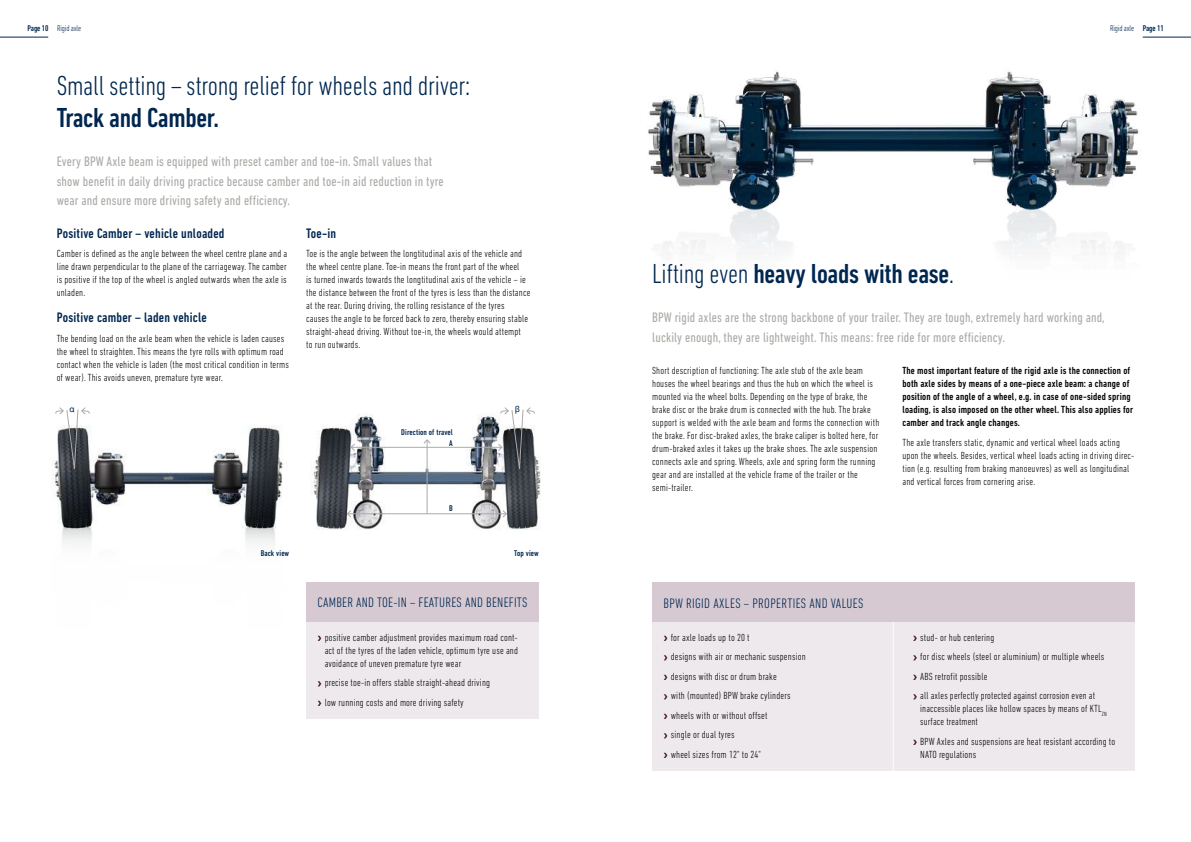
<style>
.page{position:relative;width:1191px;height:842px;background:#fff}
.page>*{position:absolute;margin:0;border:0;box-sizing:border-box;transform-origin:0 0}
.t1{font:500 condensed 28px "DIN Next LT Pro";letter-spacing:-.01em;color:#002750}
.t2{font:300 condensed 28px "DIN Next LT Pro";letter-spacing:-.01em;color:#002750}
.t3{font:condensed 14px/19.5px "DIN Next LT Pro";letter-spacing:.01em;color:#adaaa7}
.t4{font:300 condensed 14px "DIN Next LT Pro";letter-spacing:.025em;color:#002750}
.t5{font:500 condensed 14px "DIN Next LT Pro";letter-spacing:.015em;color:#002750}
.t6{font:300 condensed 10.5px/13px "DIN Next LT Pro";letter-spacing:.015em;color:#000}
.t7{font:500 condensed 10.5px/13px "DIN Next LT Pro";letter-spacing:.015em;color:#000}
.t8{font:500 condensed 8.5px "DIN Next LT Pro";letter-spacing:.015em;color:#002750}
.t9{font:300 condensed 8.5px "DIN Next LT Pro";letter-spacing:-.015em;color:#002750}
.t10{font:8.5px "Helvetica";color:#002750}
.s1{font-weight:500}
.s2{font-weight:300}
</style>
<div class="page">
<img style="left:53px;top:425px;width:230px;height:101px">
<img style="left:311px;top:414px;width:230px;height:116px">
<img style="left:62px;top:526px;width:214px;height:18px">
<hr style="left:427px;top:440px;width:1px;height:74px;background:#adaaa7">
<svg style="left:423px;top:439px;width:8px;height:5px"></svg>
<hr style="left:347px;top:513px;width:159px;height:1px;background:#adaaa7">
<svg style="left:502px;top:510px;width:5px;height:8px"></svg>
<svg style="left:347px;top:510px;width:5px;height:8px"></svg>
<hr style="left:351px;top:447px;width:151px;height:1px;background:#adaaa7">
<svg style="left:350px;top:443px;width:5px;height:8px"></svg>
<svg style="left:55px;top:407px;width:35px;height:67px"></svg>
<svg style="left:498px;top:407px;width:37px;height:67px"></svg>
<img style="left:648px;top:71px;width:491px;height:182px">
<hr style="left:1142px;top:37px;width:49px;height:1px;background:#002750">
<hr style="left:0;top:37px;width:48px;height:1px;background:#002750">
<div style="left:306px;top:582px;width:233px;height:137px;background:#eee9ec"></div>
<svg style="left:317px;top:636px;width:4px;height:5px"></svg>
<svg style="left:317px;top:681px;width:4px;height:5px"></svg>
<svg style="left:317px;top:701px;width:4px;height:5px"></svg>
<div style="left:306px;top:582px;width:233px;height:39px;background:#d6c9d2"></div>
<div style="left:652px;top:585px;width:482px;height:186px;background:#eee9ec"></div>
<svg style="left:663px;top:636px;width:4px;height:5px"></svg>
<svg style="left:663px;top:655px;width:4px;height:5px"></svg>
<svg style="left:663px;top:675px;width:4px;height:5px"></svg>
<svg style="left:663px;top:694px;width:4px;height:5px"></svg>
<svg style="left:663px;top:714px;width:4px;height:5px"></svg>
<svg style="left:663px;top:733px;width:4px;height:5px"></svg>
<svg style="left:663px;top:753px;width:4px;height:5px"></svg>
<svg style="left:913px;top:636px;width:3px;height:5px"></svg>
<svg style="left:913px;top:655px;width:3px;height:5px"></svg>
<svg style="left:913px;top:675px;width:3px;height:5px"></svg>
<svg style="left:913px;top:694px;width:3px;height:5px"></svg>
<svg style="left:913px;top:740px;width:3px;height:5px"></svg>
<hr style="left:892px;top:621px;width:1px;height:176px;background:#fff">
<div style="left:652px;top:582px;width:482px;height:39px;background:#d6c9d2"></div>
<p class="t9" style="left:28px;top:23px;width:55px"><span class="s1">Page 10</span> Rigid axle</p>
<p class="t9" style="left:1110px;top:23px;width:55px">Rigid axle <span class="s1">Page 11</span></p>
<h1 class="t2" style="left:57px;top:70px;width:415px">Small setting – strong relief for wheels and driver:</h1>
<h1 class="t1" style="left:57px;top:102px;width:164px">Track and Camber.</h1>
<h2 class="t3" style="left:57px;top:152px;width:388px">Every BPW Axle beam is equipped with preset camber and toe-in. Small values that show benefit in daily driving practice because camber and toe-in aid reduction in tyre wear and ensure more driving safety and efficiency.</h2>
<h2 class="t5" style="left:57px;top:225px;width:169px">Positive Camber – vehicle unloaded</h2>
<p class="t6" style="left:57px;top:247px;width:232px;text-align:justify">Camber is defined as the angle between the wheel centre plane and a line drawn perpendicular to the plane of the carriageway. The camber is positive if the top of the wheel is angled outwards when the axle is unladen.</p>
<h2 class="t5" style="left:57px;top:310px;width:152px">Positive camber – laden vehicle</h2>
<p class="t6" style="left:57px;top:332px;width:234px">The bending load on the axle beam when the vehicle is laden causes the wheel to straighten. This means the tyre rolls with optimum road contact when the vehicle is laden (the most critical condition in terms of wear). This avoids uneven, premature tyre wear.</p>
<h2 class="t5" style="left:306px;top:225px;width:31px">Toe-in</h2>
<p class="t6" style="left:306px;top:247px;width:226px">Toe is the angle between the longtitudinal axis of the vehicle and the wheel centre plane. Toe-in means the front part of the wheel<br>is turned inwards towards the longtitudinal axis of the vehicle – ie the distance between the front of the tyres is less than the distance at the rear. During driving, the rolling resistance of the tyres<br>causes the angle to be forced back to zero, thereby ensuring stable straight-ahead driving. Without toe-in, the wheels would attempt<br>to run outwards.</p>
<p class="t10" style="left:70px;top:402px;width:7px">α</p>
<p class="t10" style="left:515px;top:402px;width:7px">β</p>
<p class="t8" style="left:401px;top:427px;width:53px">Direction of travel</p>
<p class="t8" style="left:449px;top:438px;width:5px">A</p>
<p class="t8" style="left:261px;top:549px;width:30px">Back view</p>
<p class="t8" style="left:449px;top:503px;width:5px">B</p>
<p class="t8" style="left:514px;top:549px;width:26px">Top view</p>
<h2 class="t4" style="left:317px;top:594px;width:13px">Camber</h2>
<h2 class="t4" style="left:356px;top:594px;width:69px">and toe-in – features</h2>
<h2 class="t4" style="left:465px;top:594px;width:28px">an d benefits</h2>
<p class="t6" style="left:325px;top:631px;width:195px;text-align:justify">positive camber adjustment provides maximum road cont&shy;act of the tyres of the laden vehicle, optimum tyre use and avoidance of uneven premature tyre wear</p>
<p class="t6" style="left:325px;top:673px;width:167px;line-height:19.5px">precise toe-in offers stable straight-ahead driving low running costs and more driving safety</p>
<h1 class="t1" style="left:652px;top:258px;width:303px"><span class="s2">Lifting even</span> heavy loads with ease<span class="s2">.</span></h1>
<h2 class="t3" style="left:652px;top:308px;width:454px">BPW rigid axles are the strong backbone of your trailer. They are tough, extremely hard working and, luckily enough, they are lightweight. This means: free ride for more efficiency.</h2>
<p class="t6" style="left:652px;top:364px;width:229px">Short description of functioning: The axle stub of the axle beam houses the wheel bearings and thus the hub on which the wheel is mounted via the wheel bolts. Depending on the type of brake, the brake disc or the brake drum is connected with the hub. The brake support is welded with the axle beam and forms the connection with the brake. For disc-braked axles, the brake caliper is bolted here, for drum-braked axles it takes up the brake shoes. The axle suspension connects axle and spring. Wheels, axle and spring form the running gear and are installed at the vehicle frame of the trailer or the semi-trailer.</p>
<p class="t7" style="left:902px;top:364px;width:232px">The most important feature of the rigid axle is the connection of both axle sides by means of a one-piece axle beam: a change of position of the angle of a wheel, e.g. in case of one-sided spring loading, is also imposed on the other wheel. This also applies for camber and track angle changes.</p>
<p class="t6" style="left:902px;top:436px;width:233px">The axle transfers static, dynamic and vertical wheel loads acting upon the wheels. Besides, vertical wheel loads acting in driving direc&shy;tion (e.g. resulting from braking manoeuvres) as well as longitudinal and vertical forces from cornering arise.</p>
<h2 class="t4" style="left:663px;top:596px;width:101px">BPW Rigi d Axles – Properties</h2>
<h2 class="t4" style="left:809px;top:596px;width:33px">an d Values</h2>
<p class="t6" style="left:671px;top:627px;width:136px;line-height:19.5px">for axle loads up to 20 t<br>designs with air or mechanic suspension designs with disc or drum brake<br>with (mounted) BPW brake cylinders wheels with or without offset<br>single or dual tyres<br>wheel sizes from 12" to 24"</p>
<p class="t6" style="left:920px;top:627px;width:186px;line-height:19.5px">stud- or hub centering<br>for disc wheels (steel or aluminium) or multiple wheels ABS retrofit possible<br>all axles perfectly protected against corrosion even at</p>
<p class="t6" style="left:920px;top:702px;width:187px">inaccessible places like hollow spaces by means of KTL<sub>zn </sub>surface treatment</p>
<p class="t6" style="left:920px;top:735px;width:196px">BPW Axles and suspensions are heat resistant according to<br>NATO regulations</p>
</div>
